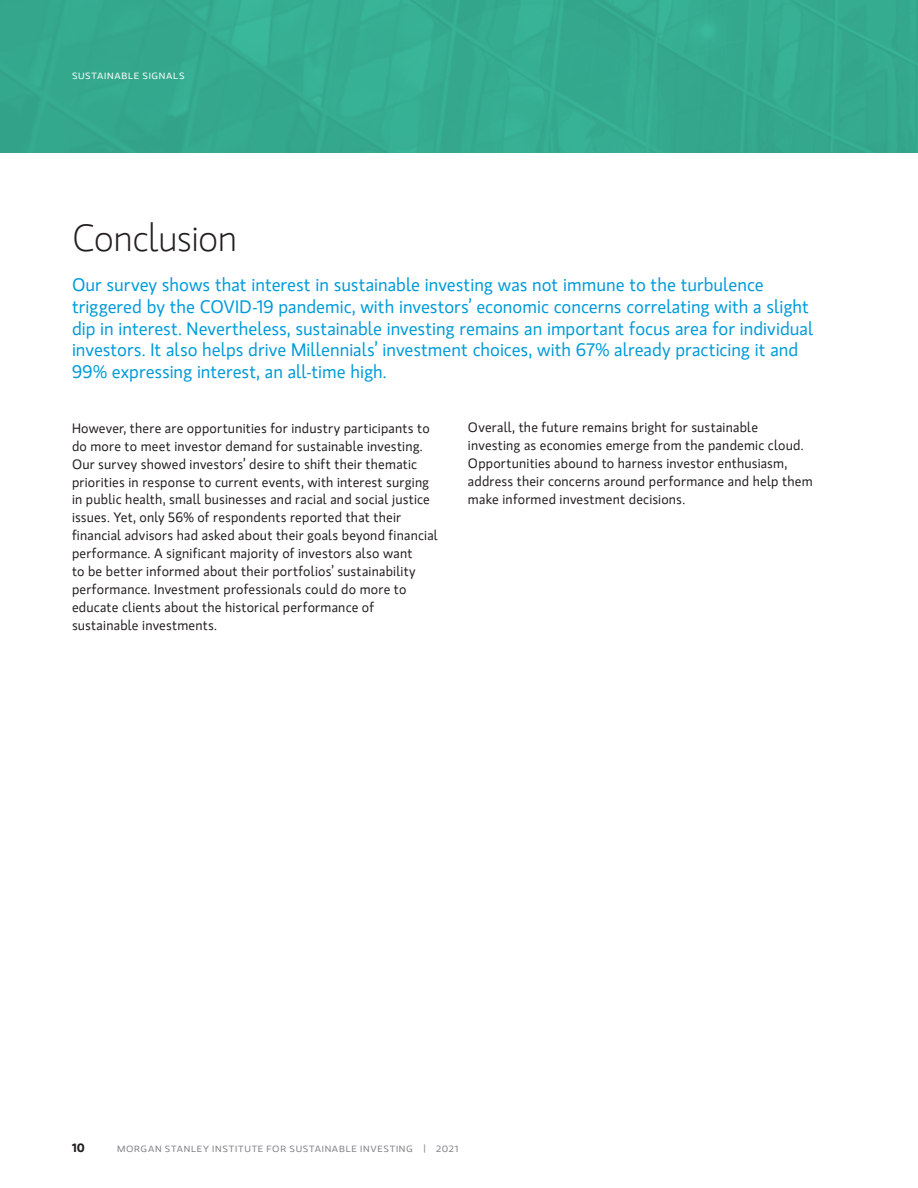
<style>
.page{position:relative;width:918px;height:1188px;background:#fff}
.page>*{position:absolute;margin:0;border:0;box-sizing:border-box;transform-origin:0 0}
.t1{font:300 37.5px "MS Gloriola II Std";letter-spacing:-.015em;color:#231f20}
.t2{font:18px/21.8px "MS Gloriola II Std";color:#009bda}
.t3{font:13.5px/18px "MS Gloriola II Std";letter-spacing:.015em;color:#231f20}
.t4{font:700 12px "MS Gloriola II Std";color:#231f20}
.t5{font:9px "MS Gloriola II Std";letter-spacing:.075em;color:#808285;scale:1.1 1}
.t6{font:9px "MS Gloriola II Std";letter-spacing:.07em;color:#fff;scale:1.1 1}
</style>
<div class="page">
<div style="left:0;top:0;width:918px;height:153px;background:#34a98e"></div>
<p class="t6" style="left:72px;top:69px;width:104px">SUSTAINABLE SIGNALS</p>
<h1 class="t1" style="left:72px;top:213px;width:167px">Conclusion</h1>
<p class="t2" style="left:72px;top:274px;width:743px">Our survey shows that interest in sustainable investing was not immune to the turbulence triggered by the COVID-19 pandemic, with investors’ economic concerns correlating with a slight dip in interest. Nevertheless, sustainable investing remains an important focus area for individual investors. It also helps drive Millennials’ investment choices, with 67% already practicing it and 99% expressing interest, an all-time high.</p>
<p class="t3" style="left:72px;top:418px;width:367px">However, there are opportunities for industry participants to do more to meet investor demand for sustainable investing.<br>Our survey showed investors’ desire to shift their thematic priorities in response to current events, with interest surging in public health, small businesses and racial and social justice issues. Yet, only 56% of respondents reported that their financial advisors had asked about their goals beyond financial performance. A significant majority of investors also want<br>to be better informed about their portfolios’ sustainability performance. Investment professionals could do more to educate clients about the historical performance of sustainable investments.</p>
<p class="t3" style="left:468px;top:418px;width:346px">Overall, the future remains bright for sustainable investing as economies emerge from the pandemic cloud.<br>Opportunities abound to harness investor enthusiasm, address their concerns around performance and help them make informed investment decisions.</p>
<p class="t4" style="left:72px;top:1139px;width:14px">10</p>
<p class="t5" style="left:117px;top:1143px;width:312px">MORGAN STANLEY INSTITUTE FOR SUSTAINABLE INVESTING | 2021</p>
</div>
